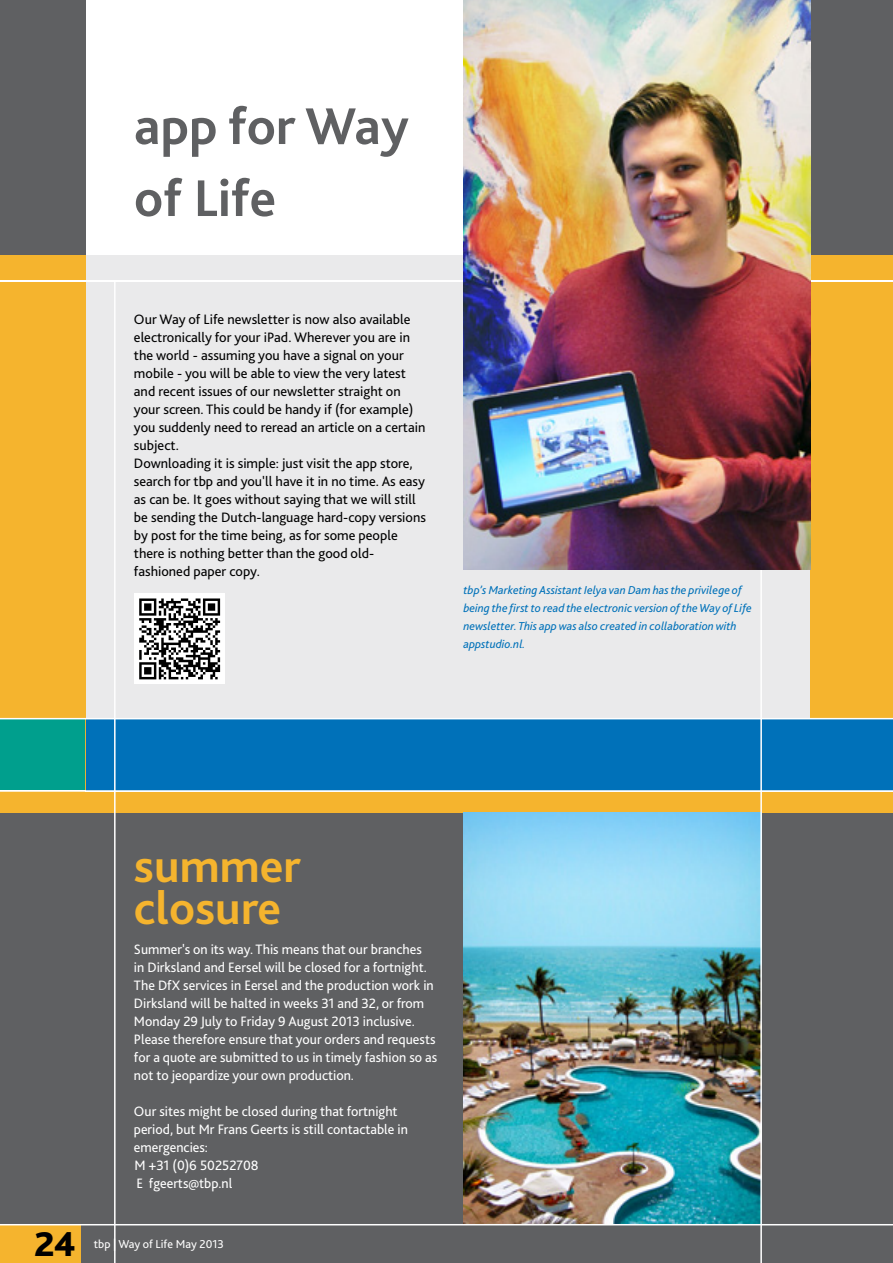
<style>
.page{position:relative;width:893px;height:1263px;background:#fff}
.page>*{position:absolute;margin:0;border:0;box-sizing:border-box;transform-origin:0 0}
.t1{font:700 54px/72px "Bliss 2";color:#5f6062}
.t2{font:700 48px/42px "Bliss 2";color:#f5b42e}
.t3{font:800 36px "Bliss 2";color:#000}
.t4{font:14.25px/18px "Bliss 2";color:#000}
.t5{font:14.25px/18px "Bliss 2";color:#fff}
.t6{font:italic 12px/18px "Bliss 2";color:#0071b9}
.t7{font:12px "Bliss 2";color:#fff}
</style>
<div class="page">
<div style="left:0;top:0;width:85px;height:1263px;background:#5f6062"></div>
<div style="left:85px;top:255px;width:725px;height:1008px;background:#eaeaeb"></div>
<div style="left:0;top:812px;width:893px;height:451px;background:#5f6062"></div>
<div style="left:0;top:791px;width:893px;height:21px;background:#f5b42e"></div>
<div style="left:810px;top:0;width:83px;height:1263px;background:#5f6062"></div>
<div style="left:810px;top:255px;width:83px;height:557px;background:#f5b42e"></div>
<hr style="left:810px;top:281px;width:83px;height:1px;background:#fff">
<div style="left:0;top:255px;width:85px;height:464px;background:#f5b42e"></div>
<hr style="left:85px;top:281px;width:724px;height:1px;background:#fff">
<hr style="left:0;top:281px;width:85px;height:1px;background:#fff">
<svg style="left:0;top:719px;width:893px;height:73px;background:#0779b6"></svg>
<hr style="left:0;top:790px;width:85px;height:1px;background:#fff">
<hr style="left:114px;top:281px;width:2px;height:982px;background:#fff">
<img style="left:463px;top:812px;width:297px;height:412px">
<hr style="left:760px;top:281px;width:2px;height:982px;background:#fff">
<img style="left:463px;top:0;width:347px;height:570px">
<div style="left:134px;top:594px;width:91px;height:90px;background:#fff"></div>
<svg style="left:139px;top:598px;width:81px;height:81px"></svg>
<hr style="left:0;top:718px;width:893px;height:1px;background:#fff">
<div style="left:0;top:1224px;width:81px;height:39px;background:#f5b42e"></div>
<hr style="left:0;top:1224px;width:893px;height:1px;background:#fff">
<h1 class="t1" style="left:134px;top:89px;width:277px">app for way of life</h1>
<p class="t4" style="left:134px;top:310px;width:293px">Our Way of Life newsletter is now also available electronically for your iPad. Wherever you are in the world - assuming you have a signal on your mobile - you will be able to view the very latest and recent issues of our newsletter straight on your screen. This could be handy if (for example) you suddenly need to reread an article on a certain subject.<br>Downloading it is simple: just visit the app store, search for tbp and you'll have it in no time. As easy as can be. It goes without saying that we will still be sending the Dutch-language hard-copy versions by post for the time being, as for some people there is nothing better than the good old&shy;fashioned paper copy.</p>
<p class="t6" style="left:463px;top:581px;width:290px">tbp’s Marketing Assistant Ielya van Dam has the privilege of being the first to read the electronic version of the Way of Life newsletter. This app was also created in collaboration with appstudio.nl.</p>
<h2 class="t2" style="left:134px;top:844px;width:169px">summer closure</h2>
<p class="t5" style="left:134px;top:940px;width:305px">Summer's on its way. This means that our branches<br>in Dirksland and Eersel will be closed for a fortnight.<br>The DfX services in Eersel and the production work in Dirksland will be halted in weeks 31 and 32, or from Monday 29 July to Friday 9 August 2013 inclusive.<br>Please therefore ensure that your orders and requests for a quote are submitted to us in timely fashion so as not to jeopardize your own production.</p>
<p class="t5" style="left:134px;top:1102px;width:275px">Our sites might be closed during that fortnight period, but Mr Frans Geerts is still contactable in emergencies:<br>M +31 (0)6 50252708<br>E fgeerts@tbp.nl</p>
<h3 class="t3" style="left:34px;top:1221px;width:43px">24</h3>
<p class="t7" style="left:94px;top:1236px;width:131px">tbp | Way of Life May 2013</p>
</div>
